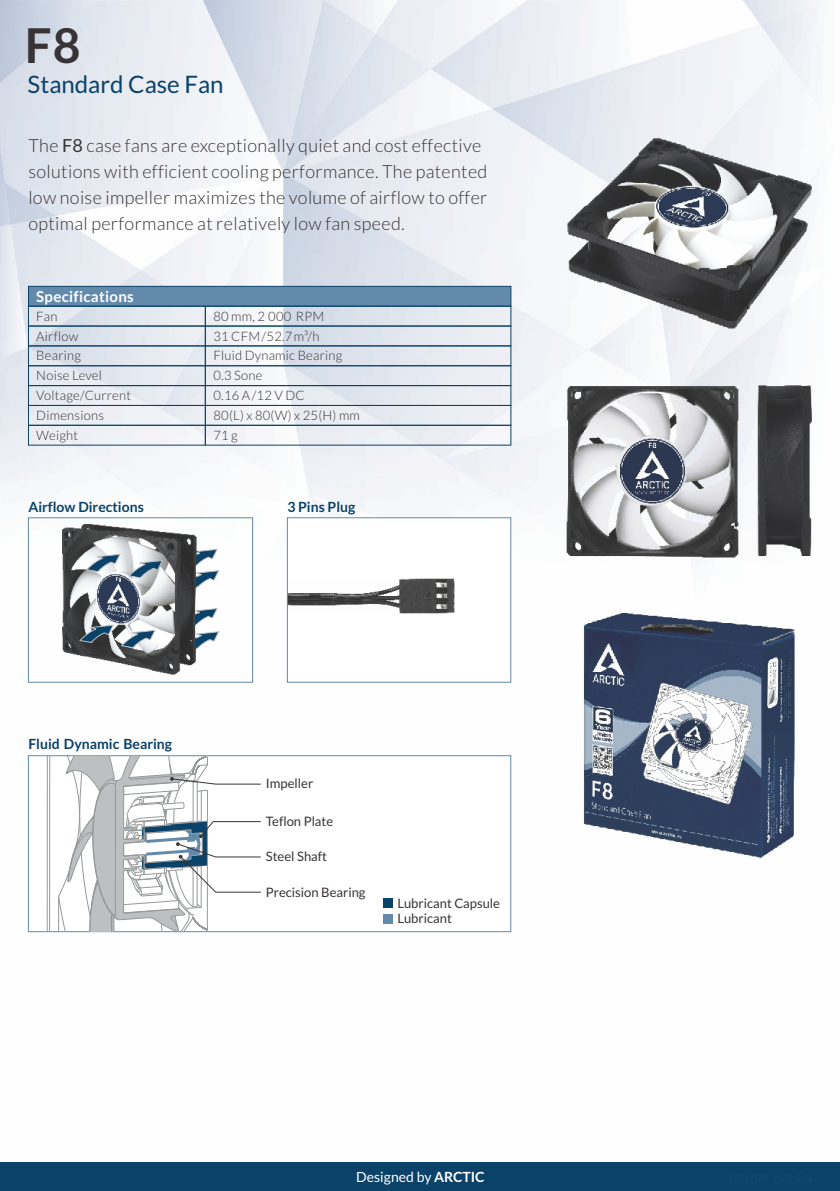
<style>
.page{position:relative;width:840px;height:1191px;background:#fff}
.page>*{position:absolute;margin:0;border:0;box-sizing:border-box;transform-origin:0 0}
.t1{font:700 48px "Lato";color:#383336}
.t2{font:24px "Lato";color:#0a4269}
.t3{font:300 18px/26px "Lato";letter-spacing:.02em;color:#383336}
.t4{font:700 15px "Lato";letter-spacing:.02em;color:#fff}
.t5{font:700 14px "Lato";color:#0a4269}
.t6{font:14px "Lato";color:#fff}
.t7{font:300 13px/19.8px "Lato";letter-spacing:.02em;color:#383336}
.t8{font:13px/15.6px "Lato";color:#383336}
.s1{font-weight:400}
.s2{font-weight:700}
</style>
<div class="page">
<img style="left:0;top:0;width:821px;height:933px">
<div style="left:0;top:1162px;width:839px;height:28px;background:#0a4269"></div>
<div style="left:287px;top:518px;width:223px;height:164px;background:#fff"></div>
<img style="left:289px;top:579px;width:166px;height:35px">
<div style="left:287px;top:517px;width:224px;height:166px;border:1px solid #638aab"></div>
<div style="left:28px;top:517px;width:225px;height:166px;border:1px solid #638aab"></div>
<svg style="left:27px;top:754px;width:484px;height:178px"></svg>
<svg style="left:27px;top:285px;width:484px;height:22px;background:#6289a9"></svg>
<div style="left:205px;top:306px;width:306px;height:20px;border:1px solid #0a4269"></div>
<div style="left:205px;top:325px;width:306px;height:21px;border:1px solid #0a4269"></div>
<div style="left:28px;top:306px;width:178px;height:20px;border:1px solid #0a4269"></div>
<div style="left:28px;top:325px;width:178px;height:21px;border:1px solid #0a4269"></div>
<div style="left:205px;top:345px;width:306px;height:21px;border:1px solid #0a4269"></div>
<div style="left:28px;top:345px;width:178px;height:21px;border:1px solid #0a4269"></div>
<div style="left:205px;top:385px;width:306px;height:21px;border:1px solid #0a4269"></div>
<div style="left:28px;top:385px;width:178px;height:21px;border:1px solid #0a4269"></div>
<div style="left:205px;top:425px;width:306px;height:20px;border:1px solid #0a4269"></div>
<div style="left:28px;top:425px;width:178px;height:20px;border:1px solid #0a4269"></div>
<hr style="left:47px;top:756px;width:1px;height:176px;background:#969999">
<hr style="left:49px;top:756px;width:1px;height:176px;background:#969999">
<div style="left:383px;top:898px;width:9px;height:9px;background:#0a4269"></div>
<div style="left:383px;top:914px;width:9px;height:9px;background:#638aab"></div>
<svg style="left:57px;top:754px;width:204px;height:179px"></svg>
<svg style="left:197px;top:549px;width:22px;height:39px"></svg>
<svg style="left:197px;top:608px;width:22px;height:41px"></svg>
<img style="left:62px;top:524px;width:135px;height:151px">
<svg style="left:86px;top:554px;width:34px;height:18px"></svg>
<svg style="left:128px;top:560px;width:35px;height:18px"></svg>
<svg style="left:79px;top:624px;width:35px;height:19px"></svg>
<svg style="left:121px;top:630px;width:34px;height:18px"></svg>
<h1 class="t1" style="left:25px;top:24px;width:57px">F8</h1>
<h2 class="t2" style="left:28px;top:74px;width:197px">Standard Case Fan</h2>
<p class="t3" style="left:28px;top:133px;width:460px">The <span class="s1">F8</span> case fans are exceptionally quiet and cost effective solutions with efficient cooling performance. The patented low noise impeller maximizes the volume of airflow to offer optimal performance at relatively low fan speed.</p>
<p class="t4" style="left:36px;top:289px;width:99px">Specifications</p>
<p class="t7" style="left:36px;top:307px;width:23px">Fan</p>
<p class="t7" style="left:36px;top:327px;width:44px">Airflow</p>
<p class="t7" style="left:213px;top:307px;width:112px">80 mm, 2 000 RPM</p>
<p class="t7" style="left:213px;top:327px;width:107px">31 CFM/52.7 m³/h</p>
<p class="t7" style="left:36px;top:346px;width:46px">Bearing</p>
<p class="t7" style="left:213px;top:346px;width:130px">Fluid Dynamic Bearing</p>
<p class="t7" style="left:36px;top:366px;width:67px">Noise Level</p>
<p class="t7" style="left:36px;top:386px;width:96px">Voltage/Current<br>Dimensions</p>
<p class="t7" style="left:213px;top:366px;width:50px">0.3 Sone</p>
<p class="t7" style="left:213px;top:386px;width:148px">0.16 A/12 V DC<br>80(L) x 80(W) x 25(H) mm</p>
<p class="t7" style="left:36px;top:426px;width:43px">Weight</p>
<p class="t7" style="left:213px;top:426px;width:26px">71 g</p>
<p class="t5" style="left:28px;top:501px;width:117px">Airflow Directions</p>
<p class="t5" style="left:287px;top:501px;width:69px">3 Pins Plug</p>
<p class="t5" style="left:28px;top:738px;width:145px">Fluid Dynamic Bearing</p>
<p class="t8" style="left:266px;top:776px;width:49px">Impeller</p>
<p class="t8" style="left:266px;top:814px;width:69px">Teflon Plate</p>
<p class="t8" style="left:266px;top:849px;width:63px">Steel Shaft</p>
<p class="t8" style="left:266px;top:885px;width:101px">Precision Bearing</p>
<p class="t8" style="left:397px;top:896px;width:104px">Lubricant Capsule<br>Lubricant</p>
<p class="t6" style="left:356px;top:1170px;width:130px">Designed by <span class="s2">ARCTIC</span></p>
</div>
